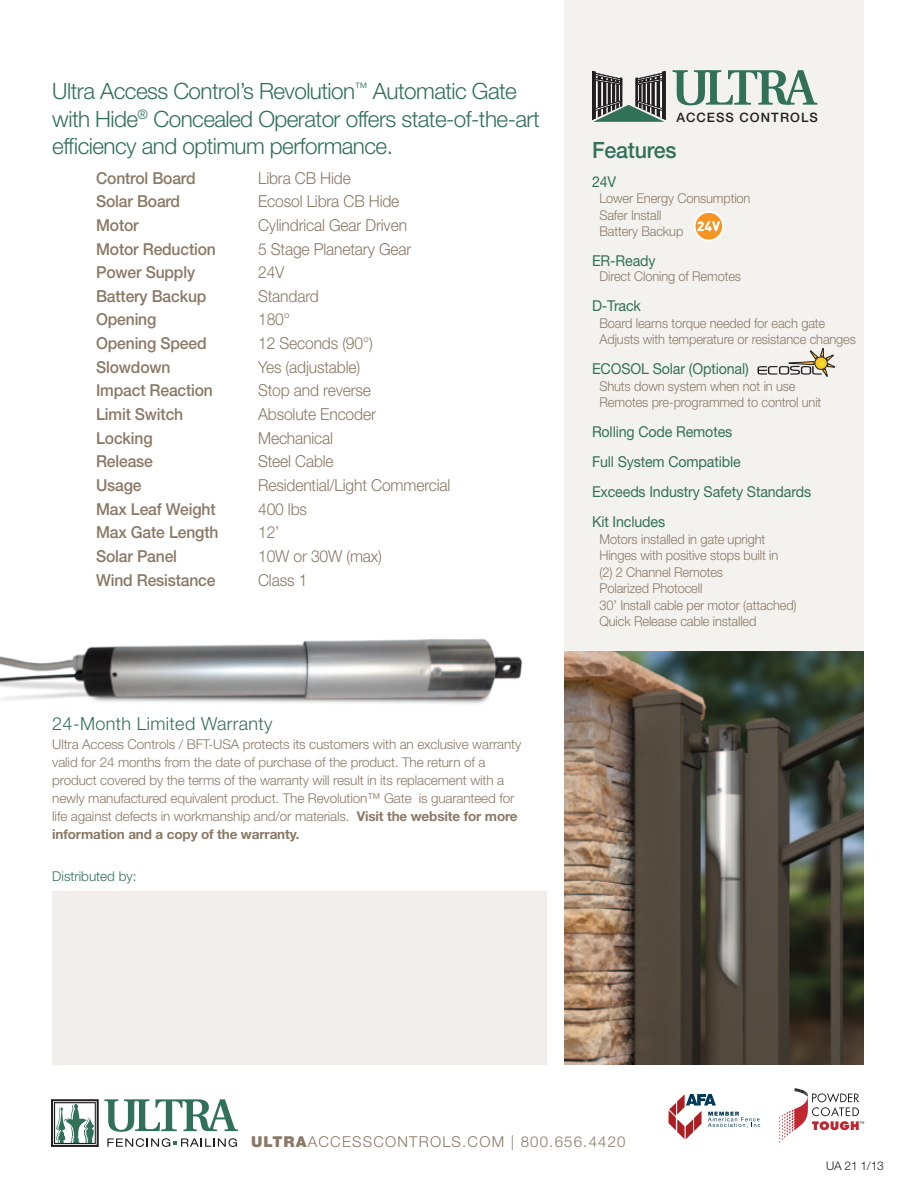
<style>
.page{position:relative;width:918px;height:1188px;background:#fff}
.page>*{position:absolute;margin:0;border:0;box-sizing:border-box;transform-origin:0 0}
.t1{font:300 22.5px/27.3px "Helvetica Neue LT Std";letter-spacing:-.025em;color:#327159}
.t2{font:500 22.5px "Helvetica Neue LT Std";letter-spacing:-.01em;color:#327159;scale:.95 1}
.t3{font:300 18px "Helvetica Neue LT Std";letter-spacing:.02em;color:#327159}
.t4{font:300 16.5px "Helvetica Neue LT Std";letter-spacing:-.01em;color:#8a7966;scale:.95 1}
.t5{font:500 16.5px "Helvetica Neue LT Std";letter-spacing:-.01em;color:#8a7966;scale:.95 1}
.t6{font:15px/30px "Helvetica Neue LT Std";letter-spacing:-.01em;color:#327159;scale:.95 1}
.t7{font:300 15px "Helvetica Neue LT Std";letter-spacing:.08em;color:#8a7966}
.t8{font:300 13.5px/18px "Helvetica Neue LT Std";letter-spacing:-.01em;color:#8a7966}
.t9{font:300 13.5px/16.5px "Helvetica Neue LT Std";letter-spacing:-.01em;color:#8a7966;scale:.95 1}
.t10{font:300 13.5px "Helvetica Neue LT Std";color:#327159}
.t11{font:500 12.9px "Helvetica Neue LT Std";letter-spacing:.08em;color:#231f20}
.t12{font:300 12px "Helvetica Neue LT Std";color:#231f20}
.s1{font-weight:700}
.s2{font-weight:900}
</style>
<div class="page">
<div style="left:564px;top:0;width:300px;height:717px;background:#f4f2ef"></div>
<svg style="left:51px;top:1099px;width:187px;height:48px"></svg>
<svg style="left:779px;top:1088px;width:85px;height:55px"></svg>
<svg style="left:669px;top:1094px;width:91px;height:45px"></svg>
<div style="left:52px;top:891px;width:495px;height:174px;background:#f1eeeb"></div>
<img style="left:564px;top:651px;width:300px;height:414px">
<img style="left:0;top:639px;width:522px;height:65px">
<svg style="left:673px;top:70px;width:144px;height:35px"></svg>
<svg style="left:592px;top:71px;width:74px;height:51px"></svg>
<svg style="left:695px;top:212px;width:28px;height:28px"></svg>
<div style="left:694px;top:211px;width:30px;height:30px;border:2px solid #fff;border-radius:50%"></div>
<svg style="left:698px;top:221px;width:22px;height:10px"></svg>
<svg style="left:758px;top:348px;width:77px;height:29px"></svg>
<h1 class="t1" style="left:52px;top:77px;width:489px">Ultra Access Control’s Revolution<sup>™</sup> Automatic Gate with Hide<sup>®</sup> Concealed Operator offers state-of-the-art efficiency and optimum performance.</h1>
<p class="t5" style="left:96px;top:168px;width:106px">Control Board</p>
<p class="t4" style="left:258px;top:168px;width:99px">Libra CB Hide</p>
<p class="t5" style="left:96px;top:192px;width:90px">Solar Board</p>
<p class="t4" style="left:258px;top:191px;width:150px">Ecosol Libra CB Hide</p>
<p class="t5" style="left:96px;top:215px;width:46px">Motor</p>
<p class="t4" style="left:258px;top:215px;width:158px">Cylindrical Gear Driven</p>
<p class="t5" style="left:96px;top:239px;width:128px">Motor Reduction</p>
<p class="t4" style="left:258px;top:239px;width:163px">5 Stage Planetary Gear</p>
<p class="t5" style="left:96px;top:262px;width:106px">Power Supply</p>
<p class="t4" style="left:258px;top:262px;width:29px">24V</p>
<p class="t5" style="left:96px;top:286px;width:118px">Battery Backup</p>
<p class="t4" style="left:258px;top:286px;width:65px">Standard</p>
<p class="t5" style="left:96px;top:310px;width:65px">Opening</p>
<p class="t4" style="left:258px;top:309px;width:35px">180°</p>
<p class="t5" style="left:96px;top:333px;width:118px">Opening Speed</p>
<p class="t4" style="left:258px;top:333px;width:122px">12 Seconds (90°)</p>
<p class="t5" style="left:96px;top:357px;width:80px">Slowdown</p>
<p class="t4" style="left:258px;top:357px;width:109px">Yes (adjustable)</p>
<p class="t5" style="left:96px;top:381px;width:125px">Impact Reaction</p>
<p class="t4" style="left:258px;top:380px;width:120px">Stop and reverse</p>
<p class="t5" style="left:96px;top:404px;width:93px">Limit Switch</p>
<p class="t4" style="left:258px;top:404px;width:126px">Absolute Encoder</p>
<p class="t5" style="left:96px;top:428px;width:61px">Locking</p>
<p class="t4" style="left:258px;top:428px;width:80px">Mechanical</p>
<p class="t5" style="left:96px;top:452px;width:61px">Release</p>
<p class="t4" style="left:258px;top:451px;width:81px">Steel Cable</p>
<p class="t5" style="left:96px;top:475px;width:49px">Usage</p>
<p class="t4" style="left:258px;top:475px;width:204px">Residential/Light Commercial</p>
<p class="t5" style="left:96px;top:499px;width:127px">Max Leaf Weight</p>
<p class="t4" style="left:258px;top:499px;width:53px">400 lbs</p>
<p class="t5" style="left:96px;top:523px;width:130px">Max Gate Length</p>
<p class="t4" style="left:258px;top:522px;width:24px">12’</p>
<p class="t5" style="left:96px;top:546px;width:87px">Solar Panel</p>
<p class="t4" style="left:258px;top:546px;width:132px">10W or 30W (max)</p>
<p class="t5" style="left:96px;top:570px;width:127px">Wind Resistance</p>
<p class="t4" style="left:258px;top:570px;width:53px">Class 1</p>
<h2 class="t3" style="left:52px;top:712px;width:222px">24-Month Limited Warranty</h2>
<p class="t8" style="left:52px;top:734px;width:471px">Ultra Access Controls / BFT-USA protects its customers with an exclusive warranty valid for 24 months from the date of purchase of the product. The return of a product covered by the terms of the warranty will result in its replacement with a newly manufactured equivalent product. The Revolution™ Gate is guaranteed for life against defects in workmanship and/or materials. <span class="s1">Visit the website for more information and a copy of the warranty.</span></p>
<p class="t10" style="left:52px;top:868px;width:86px">Distributed by:</p>
<p class="t11" style="left:676px;top:110px;width:143px">ACCESS CONTROLS</p>
<h1 class="t2" style="left:592px;top:137px;width:90px">Features</h1>
<p class="t6" style="left:592px;top:166px;width:27px">24V</p>
<p class="t9" style="left:600px;top:190px;width:160px">Lower Energy Consumption<br>Safer Install<br>Battery Backup</p>
<p class="t6" style="left:592px;top:246px;width:69px">ER-Ready</p>
<p class="t9" style="left:600px;top:268px;width:151px">Direct Cloning of Remotes</p>
<p class="t6" style="left:592px;top:291px;width:53px">D-Track</p>
<p class="t9" style="left:600px;top:314px;width:271px">Board learns torque needed for each gate<br>Adjusts with temperature or resistance changes</p>
<p class="t6" style="left:592px;top:354px;width:167px">ECOSOL Solar (Optional)</p>
<p class="t9" style="left:600px;top:377px;width:235px">Shuts down system when not in use<br>Remotes pre-programmed to control unit</p>
<p class="t6" style="left:592px;top:417px;width:232px">Rolling Code Remotes<br>Full System Compatible<br>Exceeds Industry Safety Standards<br>Kit Includes</p>
<p class="t9" style="left:600px;top:530px;width:209px">Motors installed in gate upright<br>Hinges with positive stops built in<br>(2) 2 Channel Remotes<br>Polarized Photocell<br>30’ Install cable per motor (attached)<br>Quick Release cable installed</p>
<p class="t7" style="left:251px;top:1132px;width:376px"><span class="s2">ULTRA</span>ACCESSCONTROLS.COM | 800.656.4420</p>
<p class="t12" style="left:826px;top:1158px;width:59px">UA 21 1/13</p>
</div>
